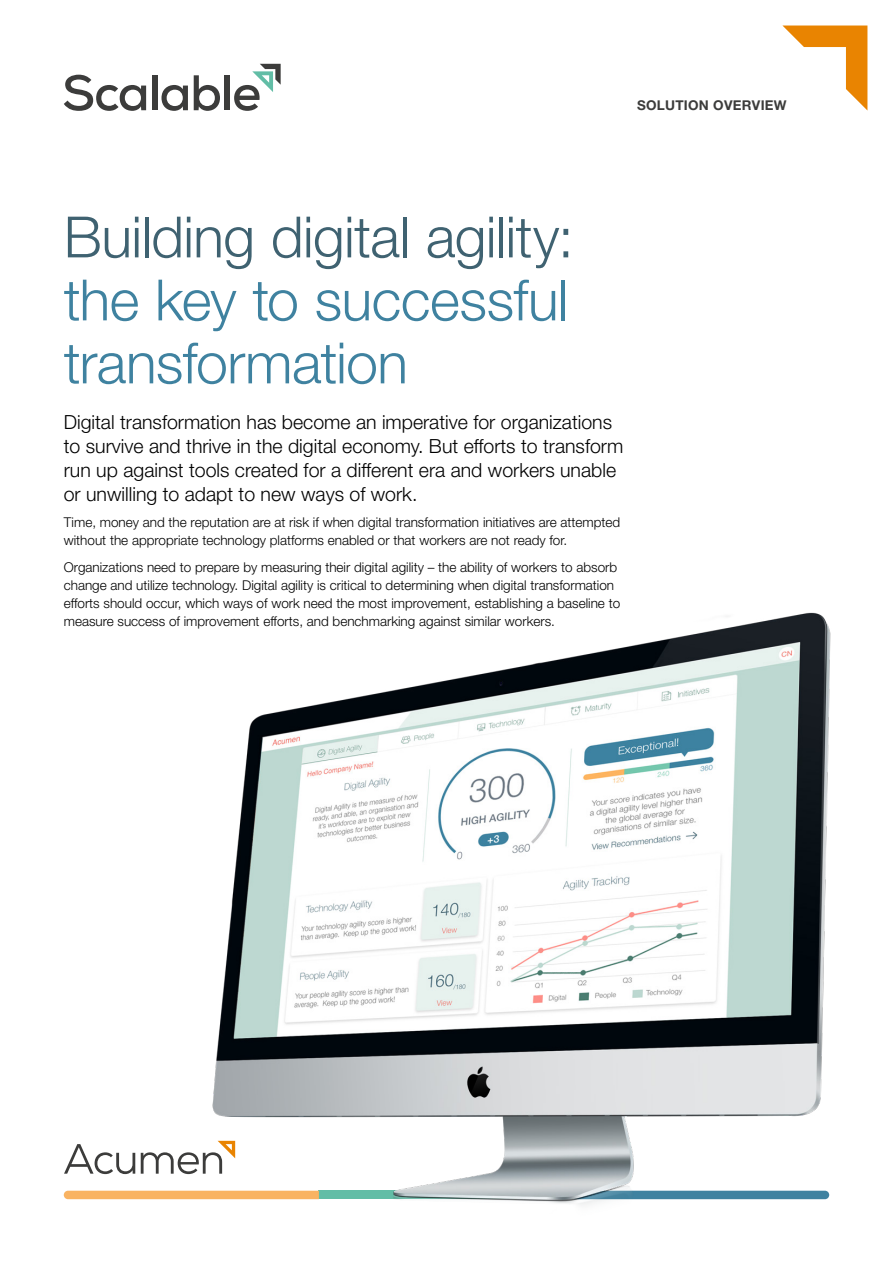
<style>
.page{position:relative;width:893px;height:1263px;background:#fff}
.page>*{position:absolute;margin:0;border:0;box-sizing:border-box;transform-origin:0 0}
.t1{font:300 57px/63px "Helvetica Neue LT";letter-spacing:-.01em;color:#3f82a0}
.t2{font:300 57px "Helvetica Neue LT";letter-spacing:-.01em;color:#3f6271}
.t3{font:300 19.5px/24px "Helvetica Neue LT";color:#000}
.t4{font:300 13.5px/18px "Helvetica Neue LT";color:#000}
.t5{font:700 13.5px "Helvetica Neue LT";letter-spacing:.02em;color:#3c3c3b}
</style>
<div class="page">
<svg style="left:64px;top:1191px;width:131px;height:8px"></svg>
<img style="left:195px;top:612px;width:636px;height:593px">
<svg style="left:64px;top:75px;width:82px;height:36px"></svg>
<div style="left:152px;top:75px;width:5px;height:35px;background:#3c3c3b"></div>
<svg style="left:161px;top:85px;width:27px;height:26px"></svg>
<svg style="left:194px;top:75px;width:26px;height:36px"></svg>
<div style="left:225px;top:75px;width:5px;height:35px;background:#3c3c3b"></div>
<svg style="left:234px;top:64px;width:47px;height:47px"></svg>
<svg style="left:64px;top:1144px;width:71px;height:30px"></svg>
<svg style="left:141px;top:1141px;width:94px;height:33px"></svg>
<svg style="left:783px;top:26px;width:84px;height:84px"></svg>
<p class="t5" style="left:637px;top:97px;width:151px">SOLUTION OVERVIEW</p>
<h1 class="t2" style="left:64px;top:202px;width:511px">Building digital agility:</h1>
<h1 class="t1" style="left:64px;top:267px;width:506px">the key to successful transformation</h1>
<p class="t3" style="left:64px;top:409px;width:561px">Digital transformation has become an imperative for organizations to survive and thrive in the digital economy. But efforts to transform run up against tools created for a different era and workers unable or unwilling to adapt to new ways of work.</p>
<p class="t4" style="left:64px;top:513px;width:558px">Time, money and the reputation are at risk if when digital transformation initiatives are attempted without the appropriate technology platforms enabled or that workers are not ready for.</p>
<p class="t4" style="left:64px;top:558px;width:558px">Organizations need to prepare by measuring their digital agility – the ability of workers to absorb change and utilize technology. Digital agility is critical to determining when digital transformation efforts should occur, which ways of work need the most improvement, establishing a baseline to measure success of improvement efforts, and benchmarking against similar workers.</p>
</div>
